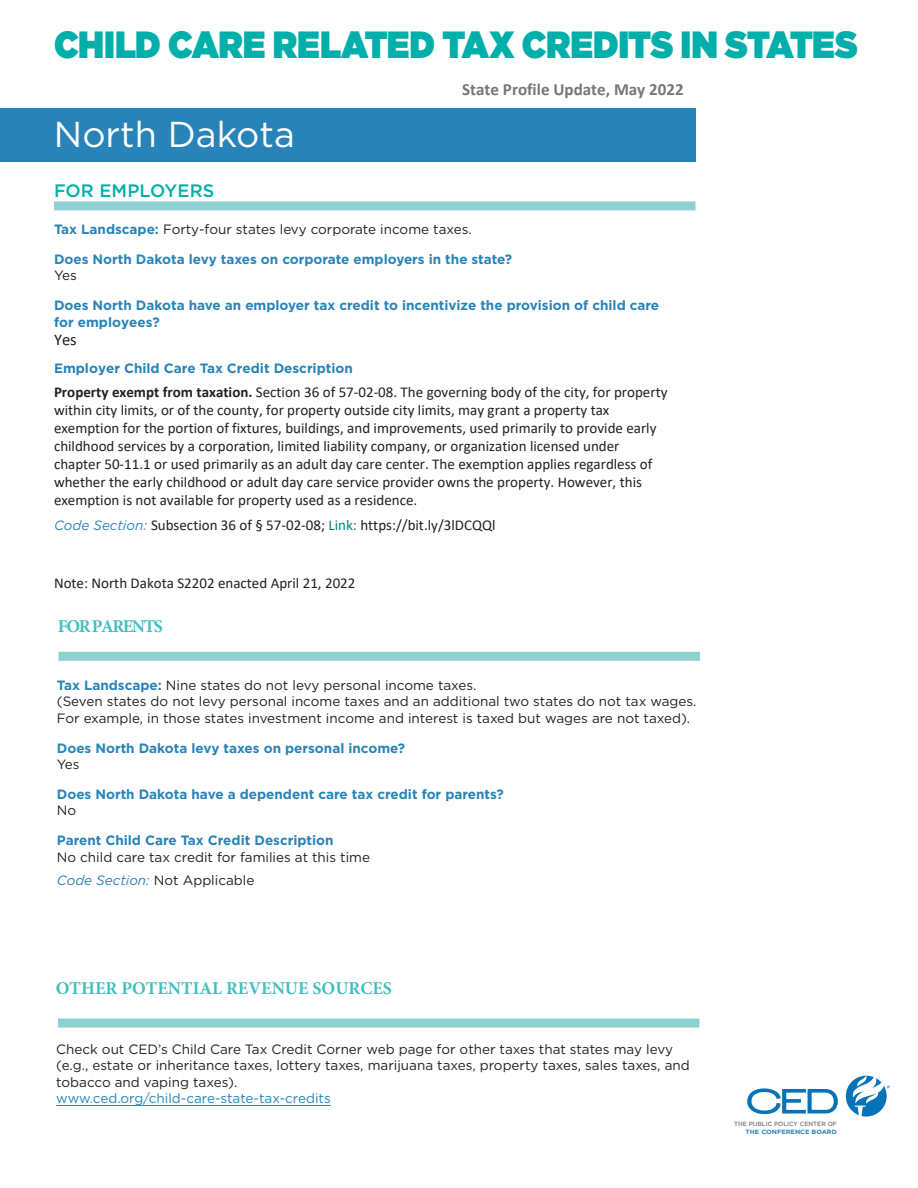
<style>
.page{position:relative;width:918px;height:1188px;background:#fff}
.page>*{position:absolute;margin:0;border:0;box-sizing:border-box;transform-origin:0 0}
.t1{font:900 37.95px "Gotham";letter-spacing:-.01em;color:#00afaa;scale:.9 1}
.t2{font:36px "Gotham";color:#fff}
.t3{font:700 18px "Minion Pro";color:#40bfbf}
.t4{font:500 18px "Gotham";letter-spacing:.005em;color:#00afaa}
.t5{font:700 18px "Minion Pro";letter-spacing:-.08em;color:#40bfbf}
.t6{font:700 17.1px "Calibri";color:#767779}
.t7{font:16.5px "Calibri";color:#231f20}
.t8{font:15px/18px "Calibri";color:#231f20}
.t9{font:13.5px/16.4px "Gotham";color:#231f20}
.t10{font:700 13.5px/16.5px "Gotham";color:#2884b8}
.t11{font:13.5px "Gotham";color:#2884b8}
.t12{font:500 6.15px "Gotham";color:#767779}
.t13{font:700 6.15px "Gotham";color:#2884b8;scale:1.08 1}
.s1{font-weight:700;color:#2884b8}
.s2{font-weight:700}
.s3{font-family:"Gotham";font-style:italic;font-size:13.5px;color:#2884b8}
.s4{color:#008080}
.s5{font-style:italic;color:#2884b8}
</style>
<div class="page">
<div style="left:0;top:108px;width:696px;height:54px;background:#2884b8"></div>
<svg style="left:747px;top:1088px;width:91px;height:26px"></svg>
<svg style="left:846px;top:1076px;width:44px;height:41px"></svg>
<div style="left:54px;top:201px;width:642px;height:9px;background:#8dd1d0"></div>
<div style="left:58px;top:652px;width:642px;height:9px;background:#8dd1d0"></div>
<div style="left:58px;top:1019px;width:641px;height:9px;background:#8dd1d0"></div>
<hr style="left:56px;top:1105px;width:275px;height:1px;background:#2884b8">
<h1 class="t1" style="left:54px;top:17px;width:895px">CHILD CARE RELATED TAX CREDITS IN STATES</h1>
<p class="t6" style="left:462px;top:77px;width:223px">State Profile Update, May 2022</p>
<h2 class="t2" style="left:54px;top:112px;width:243px">North Dakota</h2>
<p class="t4" style="left:54px;top:179px;width:162px">FOR EMPLOYERS</p>
<p class="t9" style="left:54px;top:221px;width:419px"><span class="s1">Tax Landscape:</span> Forty-four states levy corporate income taxes.</p>
<p class="t10" style="left:54px;top:251px;width:460px">Does North Dakota levy taxes on corporate employers in the state?</p>
<p class="t9" style="left:54px;top:267px;width:24px">Yes</p>
<p class="t10" style="left:54px;top:297px;width:607px">Does North Dakota have an employer tax credit to incentivize the provision of child care for employees?</p>
<p class="t7" style="left:54px;top:328px;width:24px">Yes</p>
<p class="t10" style="left:54px;top:360px;width:300px">Employer Child Care Tax Credit Description</p>
<p class="t8" style="left:54px;top:383px;width:615px"><span class="s2">Property exempt from taxation.</span> Section 36 of 57-02-08. The governing body of the city, for property within city limits, or of the county, for property outside city limits, may grant a property tax exemption for the portion of fixtures, buildings, and improvements, used primarily to provide early childhood services by a corporation, limited liability company, or organization licensed under chapter 50-11.1 or used primarily as an adult day care center. The exemption applies regardless of whether the early childhood or adult day care service provider owns the property. However, this exemption is not available for property used as a residence.</p>
<p class="t8" style="left:54px;top:516px;width:443px"><span class="s3">Code Section:</span> Subsection 36 of § 57-02-08; <span class="s4">Link:</span> https://bit.ly/3lDCQQl</p>
<p class="t8" style="left:54px;top:574px;width:303px">Note: North Dakota S2202 enacted April 21, 2022</p>
<p class="t5" style="left:58px;top:613px;width:107px">FOR PARENTS</p>
<p class="t9" style="left:57px;top:677px;width:641px"><span class="s1">Tax Landscape:</span> Nine states do not levy personal income taxes.<br>(Seven states do not levy personal income taxes and an additional two states do not tax wages.<br>For example, in those states investment income and interest is taxed but wages are not taxed).</p>
<p class="t10" style="left:57px;top:740px;width:350px">Does North Dakota levy taxes on personal income?</p>
<p class="t9" style="left:57px;top:756px;width:24px">Yes</p>
<p class="t10" style="left:57px;top:786px;width:449px">Does North Dakota have a dependent care tax credit for parents?</p>
<p class="t9" style="left:57px;top:802px;width:21px">No</p>
<p class="t10" style="left:57px;top:832px;width:278px">Parent Child Care Tax Credit Description</p>
<p class="t9" style="left:57px;top:845px;width:315px;line-height:23.2px">No child care tax credit for families at this time<br><span class="s5">Code Section:</span> Not Applicable</p>
<p class="t3" style="left:56px;top:975px;width:338px">OTHER POTENTIAL REVENUE SOURCES</p>
<p class="t9" style="left:56px;top:1040px;width:635px">Check out CED’s Child Care Tax Credit Corner web page for other taxes that states may levy (e.g., estate or inheritance taxes, lottery taxes, marijuana taxes, property taxes, sales taxes, and tobacco and vaping taxes).</p>
<p class="t11" style="left:56px;top:1090px;width:276px">www.ced.org/child-care-state-tax-credits</p>
<p class="t12" style="left:734px;top:1120px;width:104px">THE PUBLIC POLICY CENTER OF</p>
<p class="t13" style="left:746px;top:1128px;width:86px">THE CONFERENCE BOARD</p>
</div>
